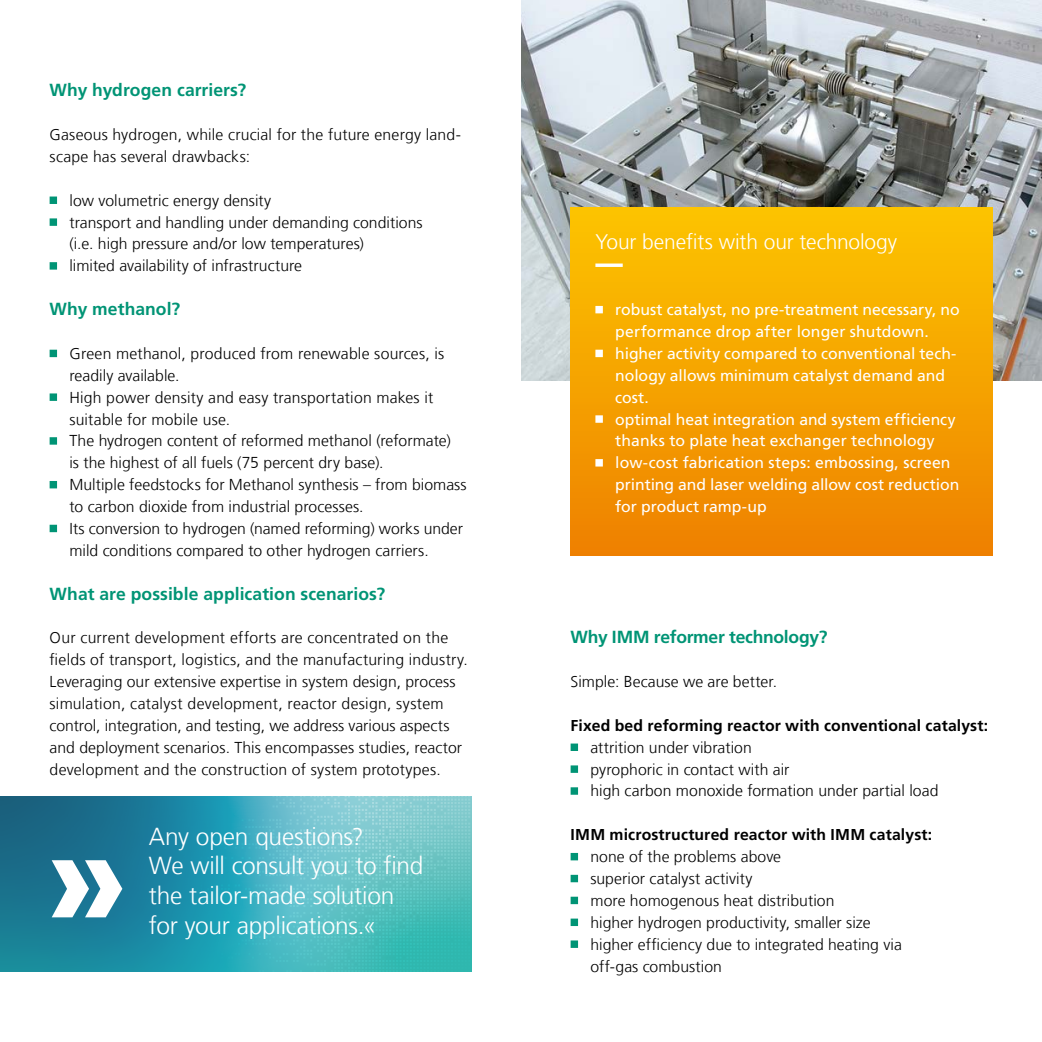
<style>
.page{position:relative;width:1042px;height:1042px;background:#fff}
.page>*{position:absolute;margin:0;border:0;box-sizing:border-box;transform-origin:0 0}
.t1{font:900 140px "Frutiger LT Com";color:#fff}
.t2{font:300 24.5px/29.8px "Frutiger LT Com";letter-spacing:-.01em;color:#fff}
.t3{font:300 21px "Frutiger LT Com";letter-spacing:-.01em;color:#fff}
.t4{font:700 17.5px "Frutiger LT Com";color:#009475}
.t5{font:300 15.75px/21.9px "Frutiger LT Com";letter-spacing:.005em;color:#000}
.t6{font:15.75px/21.9px "Frutiger LT Com";color:#fff}
.t7{font:700 15.75px "Frutiger LT Com";letter-spacing:.01em;color:#000}
</style>
<div class="page">
<svg style="left:0;top:796px;width:471px;height:175px;background:#3ba0b0"></svg>
<img style="left:521px;top:0;width:521px;height:381px">
<svg style="left:50px;top:196px;width:8px;height:8px"></svg>
<svg style="left:50px;top:218px;width:8px;height:8px"></svg>
<svg style="left:50px;top:262px;width:8px;height:8px"></svg>
<svg style="left:50px;top:350px;width:8px;height:7px"></svg>
<svg style="left:50px;top:393px;width:8px;height:8px"></svg>
<svg style="left:50px;top:437px;width:8px;height:8px"></svg>
<svg style="left:50px;top:481px;width:8px;height:7px"></svg>
<svg style="left:50px;top:525px;width:8px;height:7px"></svg>
<svg style="left:570px;top:743px;width:9px;height:8px"></svg>
<svg style="left:570px;top:765px;width:9px;height:8px"></svg>
<svg style="left:570px;top:787px;width:9px;height:8px"></svg>
<svg style="left:570px;top:853px;width:9px;height:7px"></svg>
<svg style="left:570px;top:875px;width:9px;height:7px"></svg>
<svg style="left:570px;top:896px;width:9px;height:8px"></svg>
<svg style="left:570px;top:918px;width:9px;height:8px"></svg>
<svg style="left:570px;top:940px;width:9px;height:8px"></svg>
<div style="left:570px;top:208px;width:422px;height:348px;background:linear-gradient(to bottom,#fcc500,#ee8100)"></div>
<svg style="left:595px;top:263px;width:372px;height:4px"></svg>
<div style="left:595px;top:306px;width:372px;height:7px;background:#f8b100"></div>
<div style="left:595px;top:350px;width:372px;height:7px;background:#f6a800"></div>
<div style="left:595px;top:415px;width:372px;height:8px;background:#f49c00"></div>
<div style="left:595px;top:459px;width:372px;height:7px;background:#f29300"></div>
<p class="t4" style="left:50px;top:80px;width:198px">Why hydrogen carriers?</p>
<p class="t5" style="left:50px;top:124px;width:413px">Gaseous hydrogen, while crucial for the future energy land&shy;scape has several drawbacks:</p>
<p class="t5" style="left:69px;top:189px;width:355px">low volumetric energy density<br>transport and handling under demanding conditions (i.e. high pressure and/or low temperatures)<br>limited availability of infrastructure</p>
<p class="t4" style="left:50px;top:299px;width:132px">Why methanol?</p>
<p class="t5" style="left:69px;top:343px;width:399px">Green methanol, produced from renewable sources, is readily available.<br>High power density and easy transportation makes it suitable for mobile use.<br>The hydrogen content of reformed methanol (reformate)<br>is the highest of all fuels (75 percent dry base).<br>Multiple feedstocks for Methanol synthesis – from biomass to carbon dioxide from industrial processes.<br>Its conversion to hydrogen (named reforming) works under mild conditions compared to other hydrogen carriers.</p>
<p class="t4" style="left:50px;top:583px;width:337px">What are possible application scenarios?</p>
<p class="t5" style="left:50px;top:627px;width:420px">Our current development efforts are concentrated on the fields of transport, logistics, and the manufacturing industry.<br>Leveraging our extensive expertise in system design, process simulation, catalyst development, reactor design, system control, integration, and testing, we address various aspects and deployment scenarios. This encompasses studies, reactor development and the construction of system prototypes.</p>
<p class="t4" style="left:570px;top:627px;width:258px">Why IMM reformer technology?</p>
<h3 class="t3" style="left:595px;top:230px;width:303px">Your benefits with our technology</h3>
<p class="t6" style="left:615px;top:299px;width:346px">robust catalyst, no pre-treatment necessary, no performance drop after longer shutdown. higher activity compared to conventional tech&shy;nology allows minimum catalyst demand and cost.<br>optimal heat integration and system efficiency thanks to plate heat exchanger technology low-cost fabrication steps: embossing, screen printing and laser welding allow cost reduction for product ramp-up</p>
<p class="t5" style="left:570px;top:671px;width:208px">Simple: Because we are better.</p>
<p class="t7" style="left:570px;top:716px;width:419px">Fixed bed reforming reactor with conventional catalyst:</p>
<p class="t5" style="left:590px;top:736px;width:350px">attrition under vibration<br>pyrophoric in contact with air<br>high carbon monoxide formation under partial load</p>
<p class="t7" style="left:570px;top:825px;width:363px">IMM microstructured reactor with IMM catalyst:</p>
<p class="t5" style="left:590px;top:846px;width:313px">none of the problems above<br>superior catalyst activity<br>more homogenous heat distribution<br>higher hydrogen productivity, smaller size higher efficiency due to integrated heating via off-gas combustion</p>
<h2 class="t2" style="left:149px;top:821px;width:276px">Any open questions?<br>We will consult you to find the tailor-made solution</h2>
<h1 class="t1" style="left:43px;top:793px;width:87px">»</h1>
<h2 class="t2" style="left:149px;top:910px;width:229px">for your applications.«</h2>
</div>
